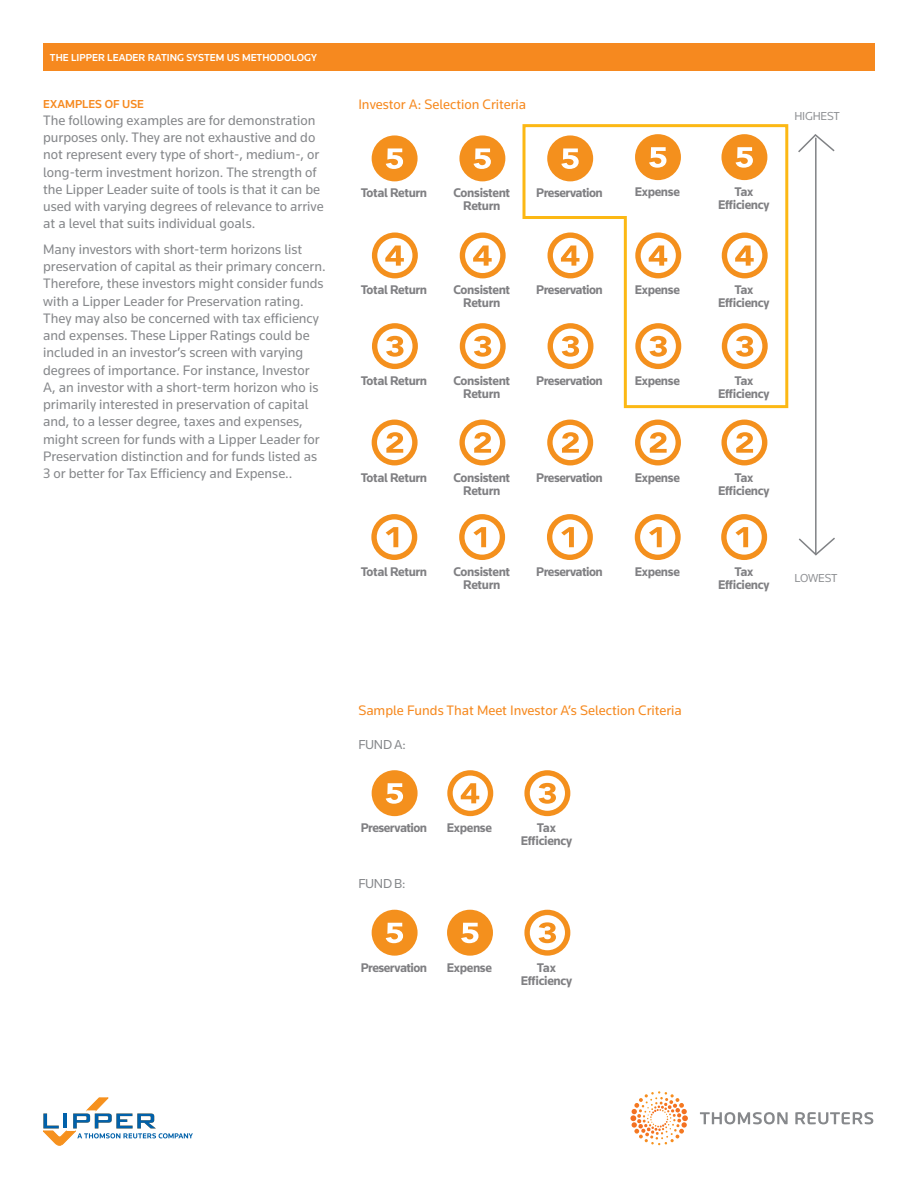
<style>
.page{position:relative;width:918px;height:1188px;background:#fff}
.page>*{position:absolute;margin:0;border:0;box-sizing:border-box;transform-origin:0 0}
.Body_Text{font:14.25px/17.2px "Knowledge";color:#86888b}
.Body_Text_Subheading{font:14.25px "Knowledge";color:#f6891f}
.t1{font:13.5px "Knowledge";letter-spacing:-.02em;color:#86888b}
.t2{font:700 13.05px/13px "Knowledge";letter-spacing:-.025em;color:#808083;text-align:center}
.t3{font:12px "Knowledge";letter-spacing:-.02em;color:#909295}
.Body_Text_Heading{font:500 12px "Knowledge";color:#f6891f}
.Page_2_Title{font:500 10.5px "Knowledge";color:#fff}
</style>
<div class="page">
<svg style="left:635px;top:514px;width:46px;height:46px"></svg>
<svg style="left:547px;top:514px;width:46px;height:46px"></svg>
<svg style="left:371px;top:514px;width:46px;height:46px"></svg>
<svg style="left:459px;top:514px;width:46px;height:46px"></svg>
<div style="left:459px;top:135px;width:46px;height:46px;background:#f4901d;border-radius:50%"></div>
<svg style="left:474px;top:148px;width:17px;height:21px"></svg>
<div style="left:372px;top:135px;width:46px;height:46px;background:#f4901d;border-radius:50%"></div>
<svg style="left:386px;top:148px;width:17px;height:21px"></svg>
<svg style="left:460px;top:232px;width:46px;height:46px"></svg>
<svg style="left:460px;top:323px;width:46px;height:46px"></svg>
<svg style="left:459px;top:420px;width:46px;height:45px"></svg>
<svg style="left:635px;top:420px;width:46px;height:45px"></svg>
<svg style="left:547px;top:420px;width:46px;height:45px"></svg>
<svg style="left:372px;top:420px;width:46px;height:45px"></svg>
<svg style="left:372px;top:323px;width:46px;height:46px"></svg>
<svg style="left:372px;top:232px;width:46px;height:46px"></svg>
<svg style="left:721px;top:514px;width:46px;height:46px"></svg>
<svg style="left:721px;top:420px;width:46px;height:45px"></svg>
<hr style="left:815px;top:138px;width:2px;height:416px;background:#808285">
<svg style="left:798px;top:134px;width:37px;height:20px"></svg>
<svg style="left:799px;top:536px;width:36px;height:20px"></svg>
<svg style="left:522px;top:124px;width:267px;height:285px"></svg>
<div style="left:43px;top:43px;width:832px;height:27px;background:#f6891f"></div>
<svg style="left:700px;top:1112px;width:173px;height:12px"></svg>
<svg style="left:630px;top:1091px;width:58px;height:51px"></svg>
<div style="left:372px;top:770px;width:46px;height:46px;background:#f4901d;border-radius:50%"></div>
<svg style="left:386px;top:783px;width:17px;height:21px"></svg>
<svg style="left:447px;top:770px;width:46px;height:46px"></svg>
<svg style="left:524px;top:770px;width:46px;height:46px"></svg>
<div style="left:372px;top:910px;width:46px;height:46px;background:#f4901d;border-radius:50%"></div>
<svg style="left:386px;top:923px;width:17px;height:20px"></svg>
<div style="left:447px;top:910px;width:46px;height:46px;background:#f4901d;border-radius:50%"></div>
<svg style="left:461px;top:923px;width:17px;height:20px"></svg>
<svg style="left:524px;top:910px;width:46px;height:46px"></svg>
<svg style="left:43px;top:1097px;width:150px;height:48px"></svg>
<p class="Page_2_Title" style="left:50px;top:51px;width:268px">THE LIPPER LEADER RATING SYSTEM US METHODOLOGY</p>
<p class="Body_Text_Heading" style="left:43px;top:96px;width:102px">EXAMPLES OF USE</p>
<p class="Body_Text" style="left:43px;top:111px;width:282px">The following examples are for demonstration purposes only. They are not exhaustive and do not represent every type of short-, medium-, or long-term investment horizon. The strength of the Lipper Leader suite of tools is that it can be used with varying degrees of relevance to arrive at a level that suits individual goals.</p>
<p class="Body_Text" style="left:43px;top:240px;width:284px">Many investors with short-term horizons list preservation of capital as their primary concern.<br>Therefore, these investors might consider funds with a Lipper Leader for Preservation rating.<br>They may also be concerned with tax efficiency and expenses. These Lipper Ratings could be included in an investor’s screen with varying degrees of importance. For instance, Investor A, an investor with a short-term horizon who is primarily interested in preservation of capital and, to a lesser degree, taxes and expenses, might screen for funds with a Lipper Leader for Preservation distinction and for funds listed as 3 or better for Tax Efficiency and Expense..</p>
<p class="Body_Text_Subheading" style="left:358px;top:96px;width:169px">Investor A: Selection Criteria</p>
<p class="t2" style="left:361px;top:186px;width:68px">Total Return</p>
<p class="t2" style="left:536px;top:186px;width:68px">Preservation</p>
<p class="t2" style="left:635px;top:185px;width:47px">Expense</p>
<p class="t2" style="left:453px;top:186px;width:58px">Consistent<br>Return</p>
<p class="t2" style="left:361px;top:283px;width:68px">Total Return</p>
<p class="t2" style="left:536px;top:283px;width:68px">Preservation</p>
<p class="t2" style="left:635px;top:283px;width:47px">Expense</p>
<p class="t2" style="left:453px;top:283px;width:58px">Consistent<br>Return</p>
<p class="t2" style="left:361px;top:374px;width:68px">Total Return</p>
<p class="t2" style="left:536px;top:374px;width:68px">Preservation</p>
<p class="t2" style="left:635px;top:374px;width:47px">Expense</p>
<p class="t2" style="left:453px;top:374px;width:58px">Consistent<br>Return</p>
<p class="t2" style="left:361px;top:470px;width:68px">Total Return</p>
<p class="t2" style="left:536px;top:470px;width:68px">Preservation</p>
<p class="t2" style="left:635px;top:470px;width:47px">Expense</p>
<p class="t2" style="left:453px;top:470px;width:58px">Consistent<br>Return</p>
<p class="t2" style="left:361px;top:565px;width:68px">Total Return</p>
<p class="t2" style="left:453px;top:565px;width:58px">Consistent</p>
<p class="t2" style="left:536px;top:565px;width:68px">Preservation</p>
<p class="t2" style="left:635px;top:565px;width:47px">Expense</p>
<p class="t2" style="left:463px;top:578px;width:39px">Return</p>
<p class="t3" style="left:794px;top:109px;width:47px">HIGHEST</p>
<p class="t2" style="left:718px;top:185px;width:53px">Tax<br>Efficiency</p>
<p class="t2" style="left:718px;top:283px;width:53px">Tax<br>Efficiency</p>
<p class="t2" style="left:718px;top:374px;width:53px">Tax<br>Efficiency</p>
<p class="t2" style="left:718px;top:470px;width:53px">Tax<br>Efficiency</p>
<p class="t2" style="left:718px;top:565px;width:53px">Tax<br>Efficiency</p>
<p class="t3" style="left:794px;top:570px;width:45px">LOWEST</p>
<p class="Body_Text_Subheading" style="left:358px;top:702px;width:325px">Sample Funds That Meet Investor A’s Selection Criteria</p>
<p class="t1" style="left:358px;top:736px;width:49px">FUND A:</p>
<p class="t2" style="left:361px;top:821px;width:68px">Preservation</p>
<p class="t2" style="left:447px;top:821px;width:47px">Expense</p>
<p class="t2" style="left:521px;top:821px;width:53px">Tax<br>Efficiency</p>
<p class="t1" style="left:358px;top:875px;width:49px">FUND B:</p>
<p class="t2" style="left:361px;top:960px;width:68px">Preservation</p>
<p class="t2" style="left:447px;top:960px;width:47px">Expense</p>
<p class="t2" style="left:521px;top:961px;width:53px">Tax<br>Efficiency</p>
</div>
